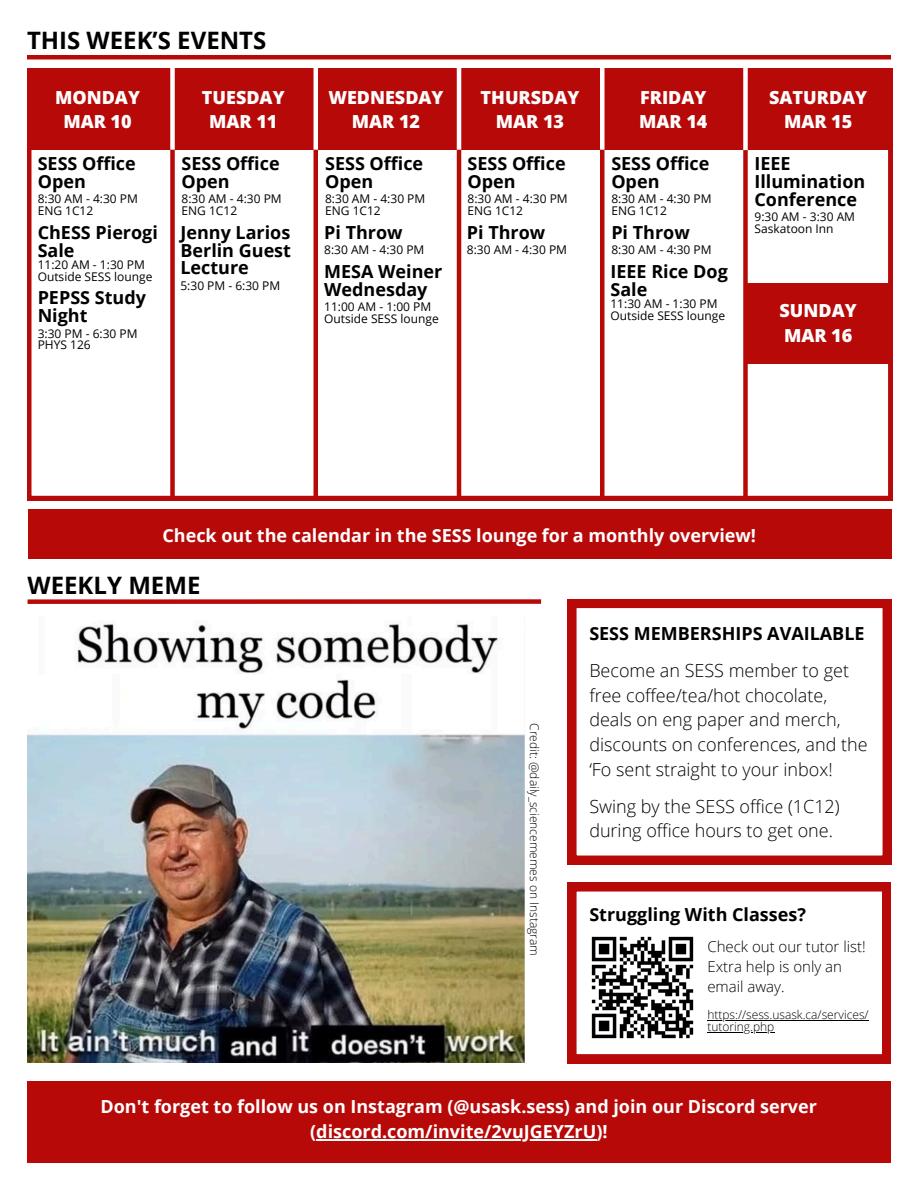
<style>
.page{position:relative;width:918px;height:1188px;background:#fff}
.page>*{position:absolute;margin:0;border:0;box-sizing:border-box;transform-origin:0 0}
.t1{font:700 24px "Open Sans";color:#000}
.t2{font:700 18px/17.7px "Open Sans";color:#000}
.t3{font:300 18px/24.8px "Open Sans";color:#000}
.t4{font:700 18px/24.8px "Open Sans";color:#fff;text-align:center}
.t5{font:800 18px/24.8px "Open Sans";color:#fff;text-align:center}
.t6{font:300 15px/20.2px "Open Sans";color:#000}
.t7{font:12px/12px "Open Sans";color:#000}
.t8{font:300 12px "Open Sans";color:#000}
</style>
<div class="page">
<hr style="left:27px;top:55px;width:864px;height:4px;background:#b80909">
<div style="left:27px;top:1081px;width:864px;height:82px;background:#b80909"></div>
<div style="left:28px;top:599px;width:513px;height:5px;background:#b80909"></div>
<svg style="left:27px;top:68px;width:865px;height:432px"></svg>
<div style="left:27px;top:69px;width:864px;height:81px;background:#b80909"></div>
<hr style="left:314px;top:147px;width:4px;height:350px;background:#b80909">
<div style="left:170px;top:147px;width:5px;height:350px;background:#b80909"></div>
<hr style="left:457px;top:147px;width:4px;height:350px;background:#b80909">
<div style="left:743px;top:147px;width:5px;height:350px;background:#b80909"></div>
<div style="left:600px;top:147px;width:5px;height:350px;background:#b80909"></div>
<hr style="left:457px;top:67px;width:4px;height:83px;background:#fff">
<div style="left:600px;top:67px;width:5px;height:83px;background:#fff"></div>
<div style="left:743px;top:67px;width:5px;height:83px;background:#fff"></div>
<hr style="left:314px;top:67px;width:4px;height:83px;background:#fff">
<div style="left:170px;top:67px;width:5px;height:83px;background:#fff"></div>
<div style="left:746px;top:283px;width:145px;height:81px;background:#b80909"></div>
<div style="left:28px;top:510px;width:864px;height:49px;background:#b80909"></div>
<svg style="left:568px;top:883px;width:323px;height:180px"></svg>
<svg style="left:568px;top:599px;width:324px;height:266px"></svg>
<img style="left:589px;top:935px;width:107px;height:106px">
<hr style="left:707px;top:1020px;width:162px;height:1px;background:#000">
<hr style="left:707px;top:1032px;width:68px;height:1px;background:#000">
<img style="left:28px;top:624px;width:497px;height:439px">
<hr style="left:316px;top:1139px;width:281px;height:1px;background:#fff">
<h2 class="t1" style="left:27px;top:24px;width:241px">THIS WEEK’S EVENTS</h2>
<h2 class="t5" style="left:55px;top:84px;width:86px">MONDAY<br>MAR 10</h2>
<h2 class="t5" style="left:202px;top:84px;width:84px">TUESDAY<br>MAR 11</h2>
<p class="t5" style="left:328px;top:84px;width:117px">WEDNESDAY<br>MAR 12</p>
<p class="t5" style="left:481px;top:84px;width:100px">THURSDAY<br>MAR 13</p>
<p class="t5" style="left:639px;top:84px;width:70px;text-align:left">FRIDAY<br>MAR 14</p>
<p class="t5" style="left:769px;top:84px;width:100px">SATURDAY<br>MAR 15</p>
<h6 class="t2" style="left:38px;top:154px;width:100px">SESS Office<br>Open</h6>
<h3 class="t7" style="left:38px;top:193px;width:102px">8:30 AM - 4:30 PM<br>ENG 1C12</h3>
<h6 class="t2" style="left:38px;top:223px;width:122px">ChESS Pierogi<br>Sale</h6>
<h3 class="t7" style="left:38px;top:259px;width:109px">11:20 AM - 1:30 PM</h3>
<h6 class="t7" style="left:38px;top:270px;width:116px">Outside SESS lounge</h6>
<p class="t2" style="left:38px;top:289px;width:110px">PEPSS Study<br>Night</p>
<p class="t7" style="left:38px;top:327px;width:101px">3:30 PM - 6:30 PM<br>PHYS 126</p>
<h3 class="t2" style="left:182px;top:154px;width:100px">SESS Office<br>Open</h3>
<h6 class="t7" style="left:182px;top:193px;width:102px">8:30 AM - 4:30 PM<br>ENG 1C12</h6>
<h3 class="t2" style="left:180px;top:223px;width:112px;text-align:justify">Jenny Larios Berlin Guest Lecture</h3>
<h6 class="t7" style="left:180px;top:279px;width:101px">5:30 PM - 6:30 PM</h6>
<h3 class="t2" style="left:325px;top:154px;width:100px">SESS Office<br>Open</h3>
<h6 class="t7" style="left:325px;top:193px;width:102px">8:30 AM - 4:30 PM<br>ENG 1C12</h6>
<h6 class="t2" style="left:324px;top:223px;width:80px">Pi Throw</h6>
<h3 class="t7" style="left:324px;top:244px;width:102px">8:30 AM - 4:30 PM</h3>
<p class="t2" style="left:324px;top:262px;width:120px">MESA Weiner<br>Wednesday</p>
<p class="t7" style="left:324px;top:301px;width:109px">11:00 AM - 1:00 PM</p>
<p class="t7" style="left:324px;top:313px;width:116px">Outside SESS lounge</p>
<h3 class="t2" style="left:468px;top:154px;width:100px">SESS Office<br>Open</h3>
<h6 class="t7" style="left:468px;top:193px;width:102px">8:30 AM - 4:30 PM<br>ENG 1C12</h6>
<p class="t2" style="left:467px;top:223px;width:80px">Pi Throw</p>
<p class="t7" style="left:467px;top:244px;width:102px">8:30 AM - 4:30 PM</p>
<h6 class="t2" style="left:611px;top:154px;width:100px">SESS Office<br>Open</h6>
<h3 class="t7" style="left:611px;top:193px;width:102px">8:30 AM - 4:30 PM<br>ENG 1C12</h3>
<h2 class="t2" style="left:611px;top:223px;width:80px">Pi Throw</h2>
<h3 class="t7" style="left:611px;top:244px;width:102px">8:30 AM - 4:30 PM</h3>
<h3 class="t2" style="left:610px;top:262px;width:119px">IEEE Rice Dog<br>Sale</h3>
<h6 class="t7" style="left:610px;top:298px;width:109px">11:30 AM - 1:30 PM</h6>
<h3 class="t7" style="left:610px;top:310px;width:116px">Outside SESS lounge</h3>
<p class="t2" style="left:755px;top:154px;width:112px">IEEE<br>Illumination<br>Conference</p>
<p class="t7" style="left:755px;top:210px;width:102px">9:30 AM - 3:30 AM</p>
<p class="t7" style="left:755px;top:222px;width:81px">Saskatoon Inn</p>
<p class="t5" style="left:780px;top:298px;width:79px;text-align:left">SUNDAY<br>MAR 16</p>
<h3 class="t4" style="left:162px;top:522px;width:595px">Check out the calendar in the SESS lounge for a monthly overview!</h3>
<h2 class="t1" style="left:28px;top:568px;width:174px">WEEKLY MEME</h2>
<h3 class="t8" style="left:543px;top:723px;width:234px;rotate:90deg">Credit: @daily_sciencememes on Instagram</h3>
<h1 class="t2" style="left:589px;top:624px;width:277px">SESS MEMBERSHIPS AVAILABLE</h1>
<p class="t3" style="left:589px;top:658px;width:280px">Become an SESS member to get free coffee/tea/hot chocolate, deals on eng paper and merch, discounts on conferences, and the ‘Fo sent straight to your inbox!</p>
<p class="t3" style="left:589px;top:793px;width:252px">Swing by the SESS office (1C12) during office hours to get one.</p>
<p class="t2" style="left:589px;top:906px;width:218px">Struggling With Classes?</p>
<p class="t6" style="left:707px;top:936px;width:160px">Check out our tutor list!<br>Extra help is only an email away.</p>
<p class="t8" style="left:707px;top:1006px;width:163px">https://sess.usask.ca/services/</p>
<p class="t8" style="left:707px;top:1018px;width:69px">tutoring.php</p>
<h2 class="t4" style="left:100px;top:1094px;width:718px">Don't forget to follow us on Instagram (@usask.sess) and join our Discord server (discord.com/invite/2vuJGEYZrU)!</h2>
</div>
